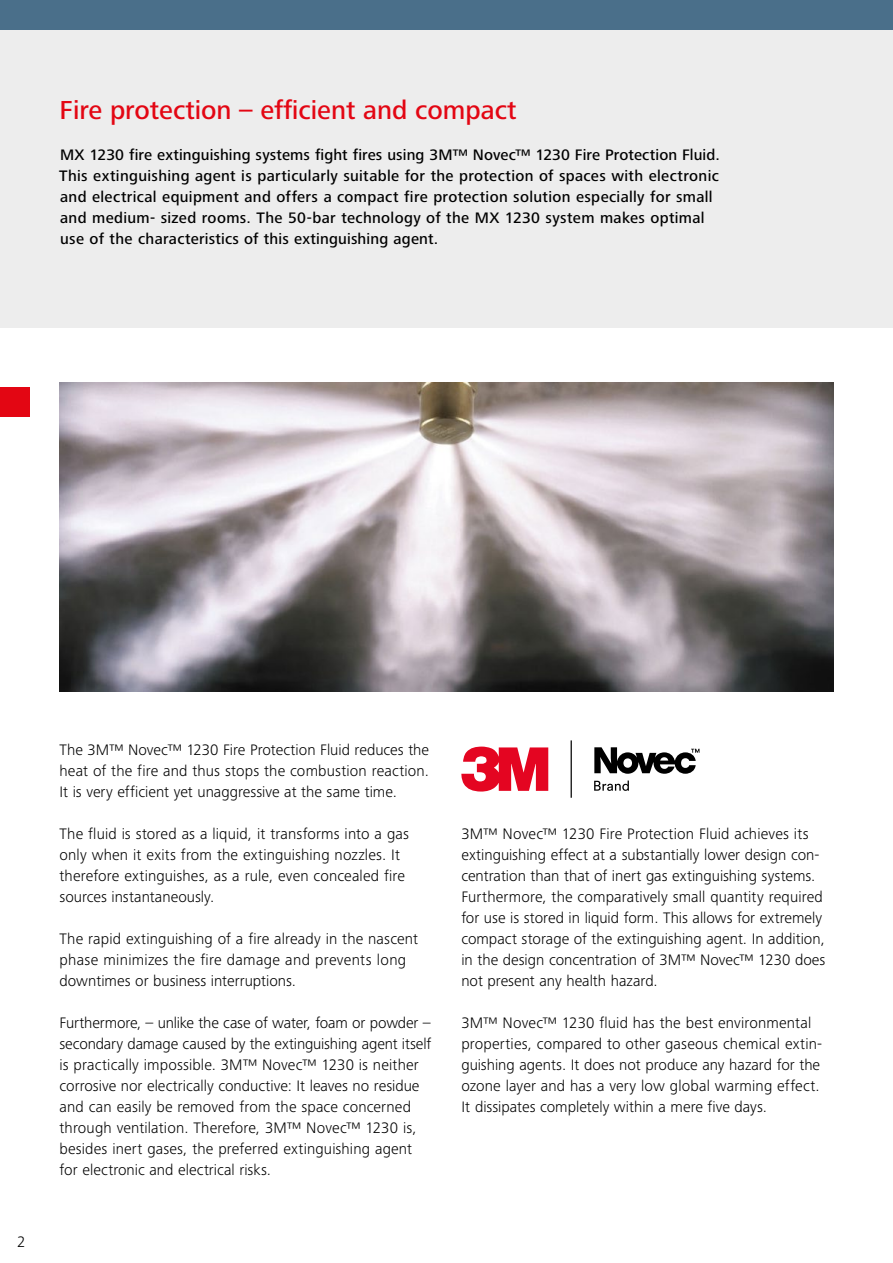
<style>
.page{position:relative;width:893px;height:1263px;background:#fff}
.page>*{position:absolute;margin:0;border:0;box-sizing:border-box;transform-origin:0 0}
.t1{font:500 27px "Frutiger Next Pro";color:#e30613}
.copy_10_5_14{font:300 15.75px/21px "Frutiger Next Pro";letter-spacing:.005em;color:#000}
.Header_copy_10_5_14{font:500 15.75px/21px "Frutiger Next Pro";letter-spacing:.02em;color:#000}
</style>
<div class="page">
<div style="left:0;top:30px;width:893px;height:297px;background:#ededed"></div>
<div style="left:0;top:0;width:893px;height:30px;background:#4a6f8a"></div>
<img style="left:60px;top:383px;width:773px;height:309px">
<svg style="left:461px;top:746px;width:87px;height:46px"></svg>
<svg style="left:594px;top:747px;width:105px;height:27px"></svg>
<svg style="left:594px;top:780px;width:35px;height:11px"></svg>
<hr style="left:571px;top:740px;width:1px;height:58px;background:#000">
<div style="left:0;top:387px;width:30px;height:30px;background:#e30613"></div>
<p class="t1" style="left:60px;top:95px;width:458px">Fire protection – efficient and compact</p>
<p class="Header_copy_10_5_14" style="left:59px;top:144px;width:662px">MX 1230 fire extinguishing systems fight fires using 3M™ Novec™ 1230 Fire Protection Fluid.<br>This extinguishing agent is particularly suitable for the protection of spaces with electronic and electrical equipment and offers a compact fire protection solution especially for small and medium- sized rooms. The 50-bar technology of the MX 1230 system makes optimal use of the characteristics of this extinguishing agent.</p>
<p class="copy_10_5_14" style="left:17px;top:1231px;width:10px">2</p>
<p class="copy_10_5_14" style="left:60px;top:739px;width:371px;text-align:justify">The 3M™ Novec™ 1230 Fire Protection Fluid reduces the heat of the fire and thus stops the combustion reaction.<br>It is very efficient yet unaggressive at the same time.</p>
<p class="copy_10_5_14" style="left:60px;top:823px;width:351px">The fluid is stored as a liquid, it transforms into a gas only when it exits from the extinguishing nozzles. It therefore extinguishes, as a rule, even concealed fire sources instantaneously.</p>
<p class="copy_10_5_14" style="left:60px;top:928px;width:360px">The rapid extinguishing of a fire already in the nascent phase minimizes the fire damage and prevents long downtimes or business interruptions.</p>
<p class="copy_10_5_14" style="left:60px;top:1012px;width:373px">Furthermore, – unlike the case of water, foam or powder – secondary damage caused by the extinguishing agent itself is practically impossible. 3M™ Novec™ 1230 is neither corrosive nor electrically conductive: It leaves no residue and can easily be removed from the space concerned through ventilation. Therefore, 3M™ Novec™ 1230 is, besides inert gases, the preferred extinguishing agent for electronic and electrical risks.</p>
<p class="copy_10_5_14" style="left:461px;top:823px;width:366px">3M™ Novec™ 1230 Fire Protection Fluid achieves its extinguishing effect at a substantially lower design con&shy;centration than that of inert gas extinguishing systems.<br>Furthermore, the comparatively small quantity required for use is stored in liquid form. This allows for extremely compact storage of the extinguishing agent. In addition, in the design concentration of 3M™ Novec™ 1230 does not present any health hazard.</p>
<p class="copy_10_5_14" style="left:461px;top:1012px;width:362px">3M™ Novec™ 1230 fluid has the best environmental properties, compared to other gaseous chemical extin&shy;guishing agents. It does not produce any hazard for the ozone layer and has a very low global warming effect.<br>It dissipates completely within a mere five days.</p>
</div>
